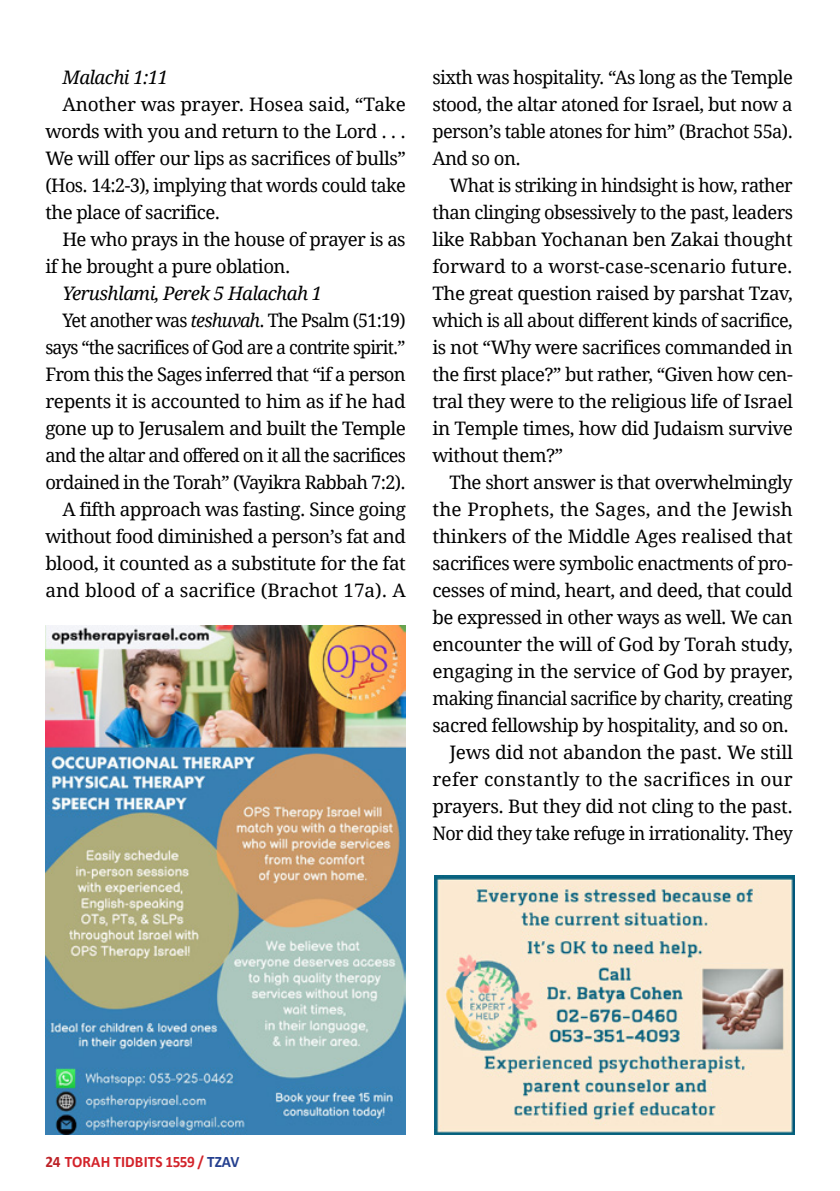
<style>
.page{position:relative;width:840px;height:1191px;background:#fff}
.page>*{position:absolute;margin:0;border:0;box-sizing:border-box;transform-origin:0 0}
.Body_-_Main_English{font:18.6px/27px "Droid Serif";letter-spacing:-.03em;color:#000;text-align:justify}
.Body_-_Main_English-2{font:18.6px/27px "Droid Serif";letter-spacing:-.03em;color:#000;text-align:justify;scale:.96 1}
.Body_-_Main_English-3{font:italic 18.6px "Droid Serif";letter-spacing:-.03em;color:#000}
.t1{font:700 16px "Calibri";letter-spacing:.01em;color:#d3232a;scale:.95 1}
.s1{font-style:italic}
.s2{color:#bc2227}
.s3{color:#25408f}
</style>
<div class="page">
<img style="left:45px;top:625px;width:360px;height:509px">
<img style="left:434px;top:875px;width:360px;height:259px">
<p class="Body_-_Main_English-3" style="left:62px;top:65px;width:107px">Malachi 1:11</p>
<p class="Body_-_Main_English" style="left:45px;top:90px;width:362px;text-indent:17px">Another was prayer. Hosea said, “Take words with you and return to the Lord . . .<br>We will offer our lips as sacrifices of bulls” (Hos. 14:2-3), implying that words could take the place of sacrifice.</p>
<p class="Body_-_Main_English" style="left:45px;top:225px;width:361px;text-indent:17px">He who prays in the house of prayer is as if he brought a pure oblation.</p>
<p class="Body_-_Main_English-3" style="left:62px;top:281px;width:261px">Yerushlami, Perek 5 Halachah 1</p>
<p class="Body_-_Main_English-2" style="left:45px;top:306px;width:377px;text-indent:17px">Yet another was <span class="s1">teshuvah</span>. The Psalm (51:19) says “the sacrifices of God are a contrite spirit.” From this the Sages inferred that “if a person repents it is accounted to him as if he had gone up to Jerusalem and built the Temple and the altar and offered on it all the sacrifices ordained in the Torah” (Vayikra Rabbah 7:2).</p>
<p class="Body_-_Main_English" style="left:45px;top:495px;width:362px;text-indent:17px">A fifth approach was fasting. Since going without food diminished a person’s fat and blood, it counted as a substitute for the fat and blood of a sacrifice (Brachot 17a). A</p>
<p class="Body_-_Main_English" style="left:432px;top:63px;width:362px">sixth was hospitality. “As long as the Temple stood, the altar atoned for Israel, but now a person’s table atones for him” (Brachot 55a).<br>And so on.</p>
<p class="Body_-_Main_English" style="left:432px;top:171px;width:362px;text-indent:17px">What is striking in hindsight is how, rather than clinging obsessively to the past, leaders like Rabban Yochanan ben Zakai thought forward to a worst-case-scenario future.<br>The great question raised by parshat Tzav, which is all about different kinds of sacrifice, is not “Why were sacrifices commanded in the first place?” but rather, “Given how cen&shy;tral they were to the religious life of Israel in Temple times, how did Judaism survive without them?”</p>
<p class="Body_-_Main_English" style="left:432px;top:468px;width:362px;text-indent:17px">The short answer is that overwhelmingly the Prophets, the Sages, and the Jewish thinkers of the Middle Ages realised that sacrifices were symbolic enactments of pro&shy;cesses of mind, heart, and deed, that could be expressed in other ways as well. We can encounter the will of God by Torah study, engaging in the service of God by prayer, making financial sacrifice by charity, creating sacred fellowship by hospitality, and so on.</p>
<p class="Body_-_Main_English" style="left:432px;top:738px;width:362px;text-indent:17px">Jews did not abandon the past. We still refer constantly to the sacrifices in our prayers. But they did not cling to the past.<br>Nor did they take refuge in irrationality. They</p>
<p class="t1" style="left:45px;top:1150px;width:206px"><span class="s2">24</span> TORAH TIDBITS 1559 / <span class="s3">TZAV</span></p>
</div>
